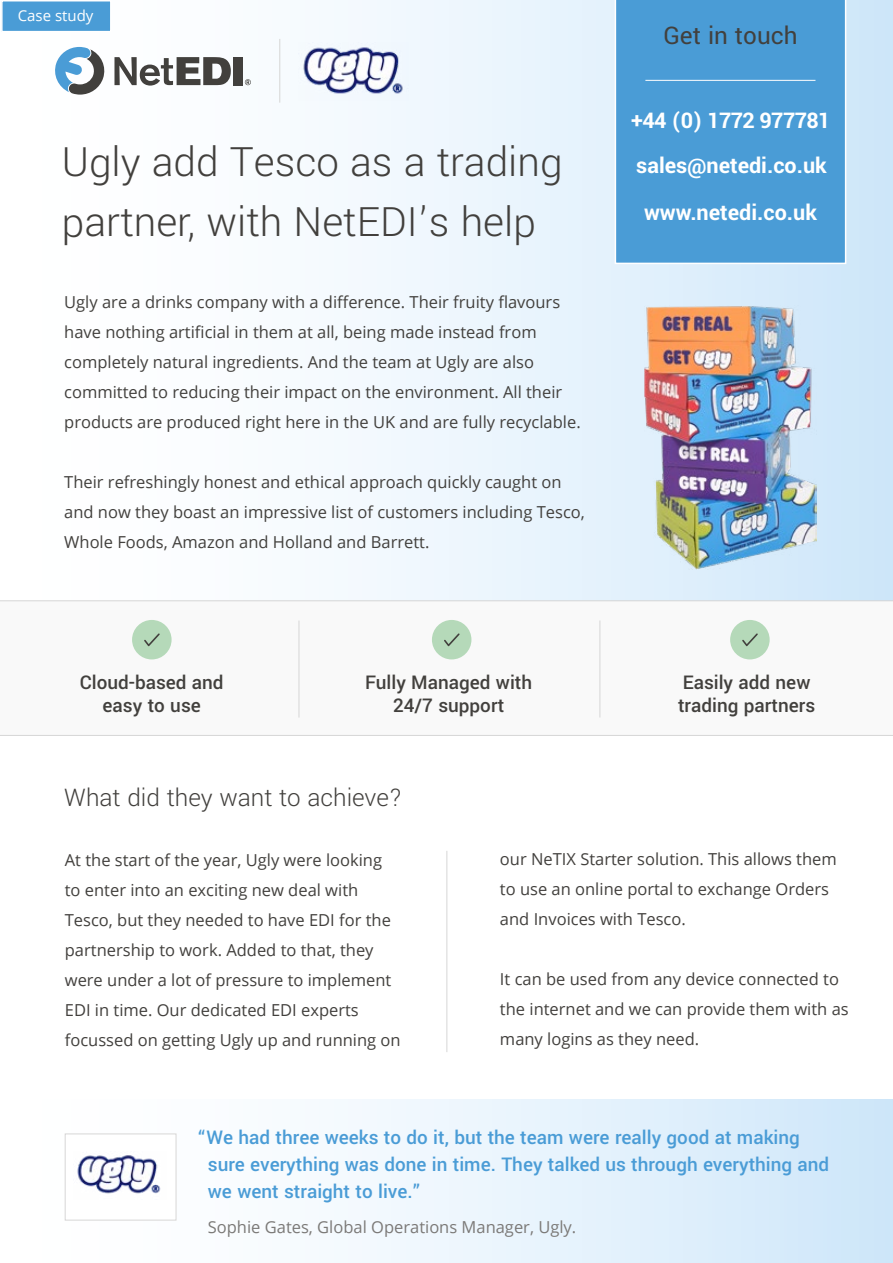
<style>
.page{position:relative;width:893px;height:1263px;background:#fff}
.page>*{position:absolute;margin:0;border:0;box-sizing:border-box;transform-origin:0 0}
.t1{font:300 45px/60px "Yantramanav";color:#42403d}
.t2{font:300 27px "Yantramanav";color:#42403d}
.t3{font:27px "Yantramanav";color:#42403d}
.t4{font:700 24px/46.2px "Yantramanav";color:#fff;text-align:center}
.t5{font:500 21px/27px "Yantramanav";color:#4a9cd6}
.t6{font:500 21px/22.5px "Yantramanav";color:#42403d;text-align:center}
.t7{font:16.5px/30px "Open Sans";color:#42403d}
.t8{font:16.5px "Open Sans";color:#7b7977}
.t9{font:15px "Open Sans";color:#fff}
</style>
<div class="page">
<div style="left:0;top:0;width:893px;height:618px;background:linear-gradient(to right,#fff,#d2e8fa)"></div>
<svg style="left:114px;top:57px;width:117px;height:29px"></svg>
<div style="left:234px;top:57px;width:9px;height:28px;background:#42403d"></div>
<svg style="left:245px;top:79px;width:6px;height:6px"></svg>
<svg style="left:52px;top:47px;width:55px;height:48px"></svg>
<hr style="left:446px;top:851px;width:1px;height:201px;background:#d6d6d6">
<div style="left:615px;top:0;width:231px;height:264px;background:#4a9cd6"></div>
<hr style="left:645px;top:80px;width:170px;height:1px;background:#fff">
<hr style="left:279px;top:39px;width:1px;height:64px;background:#d6d6d6">
<svg style="left:0;top:600px;width:893px;height:136px"></svg>
<hr style="left:299px;top:620px;width:1px;height:98px;background:#d6d6d6">
<hr style="left:599px;top:620px;width:1px;height:97px;background:#d6d6d6">
<div style="left:132px;top:620px;width:40px;height:39px;background:#b5d9b9;border-radius:50%"></div>
<svg style="left:144px;top:633px;width:16px;height:13px"></svg>
<div style="left:432px;top:620px;width:39px;height:39px;background:#b5d9b9;border-radius:50%"></div>
<svg style="left:444px;top:633px;width:16px;height:13px"></svg>
<div style="left:730px;top:620px;width:40px;height:39px;background:#b5d9b9;border-radius:50%"></div>
<svg style="left:742px;top:633px;width:16px;height:13px"></svg>
<div style="left:0;top:1099px;width:893px;height:164px;background:linear-gradient(to right,#fff,#d2e8fa)"></div>
<div style="left:64px;top:1133px;width:113px;height:88px;background:#fff"></div>
<div style="left:65px;top:1133px;width:111px;height:87px;border:1px solid #d6d6d6"></div>
<div style="left:2px;top:1px;width:109px;height:31px;background:#4a9cd6"></div>
<div style="left:1px;top:0;width:111px;height:32px;border:2px solid #fff"></div>
<img style="left:299px;top:43px;width:109px;height:57px">
<img style="left:77px;top:1155px;width:84px;height:39px">
<img style="left:645px;top:306px;width:171px;height:263px">
<p class="t9" style="left:18px;top:5px;width:77px">Case study</p>
<h1 class="t1" style="left:62px;top:132px;width:502px">Ugly add Tesco as a trading partner, with NetEDI’s help</h1>
<p class="t7" style="left:64px;top:286px;width:518px">Ugly are a drinks company with a difference. Their fruity flavours have nothing artificial in them at all, being made instead from completely natural ingredients. And the team at Ugly are also committed to reducing their impact on the environment. All their products are produced right here in the UK and are fully recyclable.</p>
<p class="t7" style="left:64px;top:466px;width:522px">Their refreshingly honest and ethical approach quickly caught on and now they boast an impressive list of customers including Tesco,<br>Whole Foods, Amazon and Holland and Barrett.</p>
<h2 class="t3" style="left:663px;top:19px;width:136px">Get in touch</h2>
<h3 class="t4" style="left:631px;top:98px;width:201px">+44 (0) 1772 977781 sales@netedi.co.uk www.netedi.co.uk</h3>
<p class="t6" style="left:80px;top:671px;width:145px">Cloud-based and easy to use</p>
<p class="t6" style="left:365px;top:671px;width:169px">Fully Managed with<br>24/7 support</p>
<p class="t6" style="left:678px;top:671px;width:139px;text-align:left">Easily add new trading partners</p>
<h2 class="t2" style="left:64px;top:781px;width:340px">What did they want to achieve?</h2>
<p class="t7" style="left:65px;top:844px;width:337px">At the start of the year, Ugly were looking to enter into an exciting new deal with Tesco, but they needed to have EDI for the partnership to work. Added to that, they were under a lot of pressure to implement EDI in time. Our dedicated EDI experts focussed on getting Ugly up and running on</p>
<p class="t7" style="left:500px;top:844px;width:338px">our NeTIX Starter solution. This allows them to use an online portal to exchange Orders and Invoices with Tesco.</p>
<p class="t7" style="left:500px;top:964px;width:350px">It can be used from any device connected to the internet and we can provide them with as many logins as they need.</p>
<p class="t5" style="left:208px;top:1124px;width:623px;text-indent:-11px">“We had three weeks to do it, but the team were really good at making sure everything was done in time. They talked us through everything and we went straight to live.”</p>
<p class="t8" style="left:208px;top:1216px;width:370px">Sophie Gates, Global Operations Manager, Ugly.</p>
</div>
